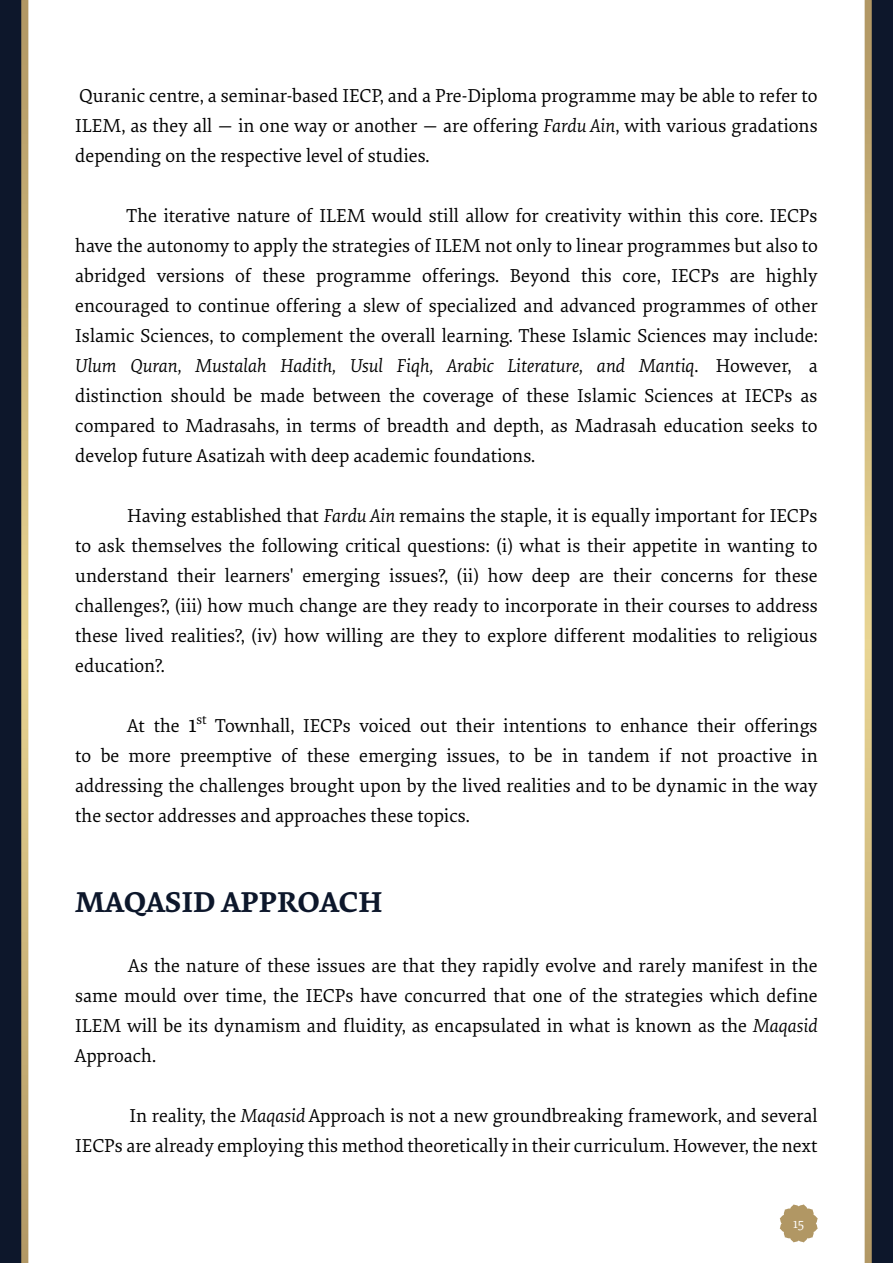
<style>
.page{position:relative;width:893px;height:1263px;background:#0d172b}
.page>*{position:absolute;margin:0;border:0;box-sizing:border-box;transform-origin:0 0}
.t1{font:700 30px "Elena Basic";color:#0d172b}
.t2{font:19.5px/30px "Elena Basic";color:#000;text-align:justify}
.t3{font:13.95px "Elena Basic";color:#fff}
.s1{font-style:italic}
.s2{font-size:24px}
</style>
<div class="page">
<div style="left:25px;top:0;width:843px;height:1263px;background:#fff"></div>
<svg style="left:21px;top:0;width:7px;height:1263px;background:#c5b078"></svg>
<svg style="left:865px;top:0;width:7px;height:1263px;background:#c6b078"></svg>
<svg style="left:780px;top:1204px;width:38px;height:38px"></svg>
<p class="t2" style="left:75px;top:80px;width:744px">Quranic centre, a seminar-based IECP, and a Pre-Diploma programme may be able to refer to ILEM, as they all — in one way or another — are offering <span class="s1">Fardu Ain</span>, with various gradations depending on the respective level of studies.</p>
<p class="t2" style="left:75px;top:200px;width:744px;text-indent:51px">The iterative nature of ILEM would still allow for creativity within this core. IECPs have the autonomy to apply the strategies of ILEM not only to linear programmes but also to abridged versions of these programme offerings. Beyond this core, IECPs are highly encouraged to continue offering a slew of specialized and advanced programmes of other Islamic Sciences, to complement the overall learning. These Islamic Sciences may include:<br><span class="s1">Ulum Quran, Mustalah Hadith, Usul Fiqh, Arabic Literature, and Mantiq</span>. However, a distinction should be made between the coverage of these Islamic Sciences at IECPs as compared to Madrasahs, in terms of breadth and depth, as Madrasah education seeks to develop future Asatizah with deep academic foundations.</p>
<p class="t2" style="left:75px;top:500px;width:744px;text-indent:52px">Having established that <span class="s1">Fardu Ain</span> remains the staple, it is equally important for IECPs to ask themselves the following critical questions: (i) what is their appetite in wanting to understand their learners' emerging issues?, (ii) how deep are their concerns for these challenges?, (iii) how much change are they ready to incorporate in their courses to address these lived realities?, (iv) how willing are they to explore different modalities to religious education?.</p>
<p class="t2" style="left:75px;top:710px;width:744px;text-indent:52px">At the <span class="s2">1</span><sup>st</sup> Townhall, IECPs voiced out their intentions to enhance their offerings to be more preemptive of these emerging issues, to be in tandem if not proactive in addressing the challenges brought upon by the lived realities and to be dynamic in the way the sector addresses and approaches these topics.</p>
<h1 class="t1" style="left:75px;top:880px;width:309px">MAQASID APPROACH</h1>
<p class="t2" style="left:75px;top:950px;width:744px;text-indent:53px">As the nature of these issues are that they rapidly evolve and rarely manifest in the same mould over time, the IECPs have concurred that one of the strategies which define ILEM will be its dynamism and fluidity, as encapsulated in what is known as the <span class="s1">Maqasid </span>Approach.</p>
<p class="t2" style="left:75px;top:1100px;width:744px;text-align:right">In reality, the <span class="s1">Maqasid</span> Approach is not a new groundbreaking framework, and several<br>IECPs are already employing this method theoretically in their curriculum. However, the next</p>
<p class="t3" style="left:793px;top:1213px;width:13px">15</p>
</div>
